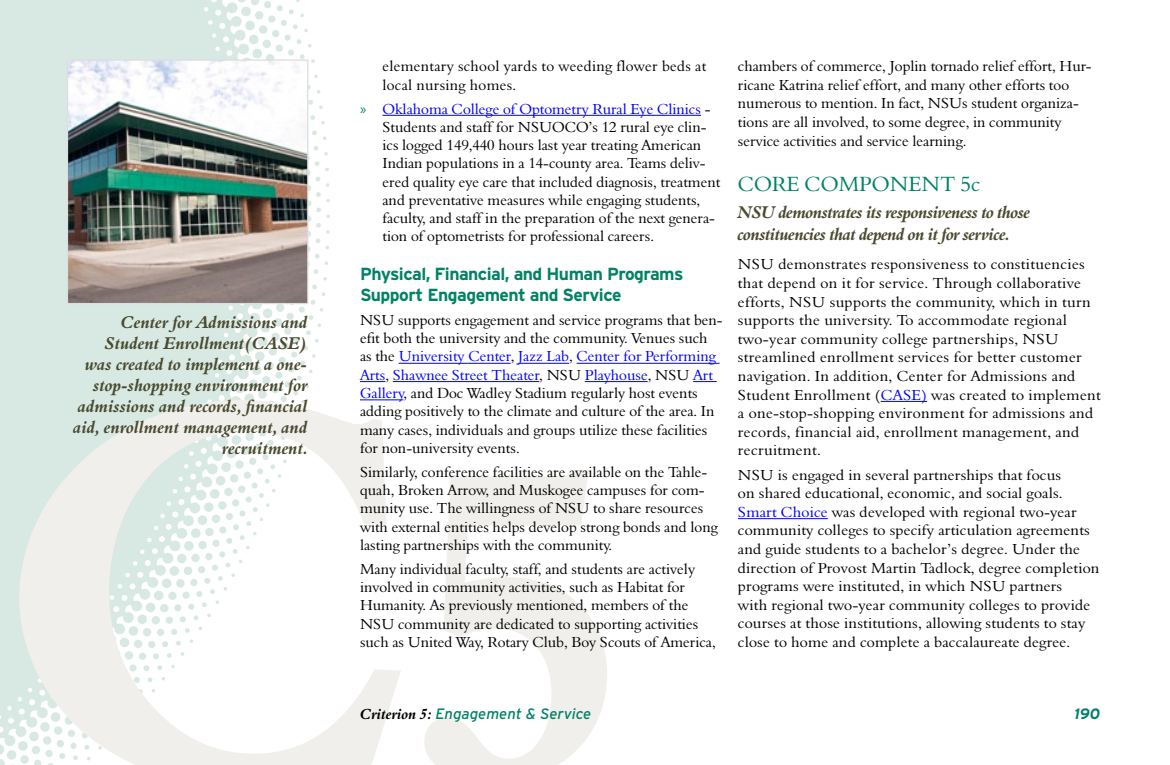
<style>
.page{position:relative;width:1170px;height:765px;background:#fff}
.page>*{position:absolute;margin:0;border:0;box-sizing:border-box;transform-origin:0 0}
.Core_Component_1{font:21.25px "Aldine 401 BT Roman A";color:#008265}
.Cutline1{font:17.5px/21px "Aldine 401 BT Bold Italic A";color:#4a4a30;text-align:right}
.Core_Component_Defin{font:17.5px/21.6px "Aldine 401 BT Bold Italic A";letter-spacing:-.03em;color:#4a4a30}
.Body_Header{font:700 17.5px/21.2px "Interstate";letter-spacing:-.03em;color:#008265}
.Body{font:15px/18.2px "Aldine 401 BT Roman A";color:#000}
.Body-2{font:15px/18.6px "Aldine 401 BT Roman A";letter-spacing:.02em;color:#000}
.Bulletted_List{font:15px/18.2px "Aldine 401 BT Roman A";color:#000}
.Bulletted_List-2{font:15px/18.2px "Aldine 401 BT Roman A";letter-spacing:.02em;color:#000}
.t1{font:italic 15px "Interstate";color:#008265}
.t2{font:italic 700 15px "Interstate";color:#008265}
.s1{font-family:"Myriad Pro";color:#008265}
.s2{color:#00f}
.s3{font-family:"Aldine 401 BT Bold Italic A";font-style:normal;color:#000}
</style>
<div class="page">
<svg style="left:0;top:0;width:330px;height:765px;fill:#d8e9e4"></svg>
<svg style="left:19px;top:400px;width:588px;height:365px"></svg>
<hr style="left:382px;top:115px;width:319px;height:1px;background:#00f">
<hr style="left:399px;top:363px;width:112px;height:1px;background:#00f">
<hr style="left:518px;top:363px;width:51px;height:1px;background:#00f">
<hr style="left:577px;top:363px;width:143px;height:1px;background:#00f">
<svg style="left:360px;top:381px;width:25px;height:1px"></svg>
<hr style="left:393px;top:381px;width:146px;height:1px;background:#00f">
<hr style="left:585px;top:381px;width:63px;height:1px;background:#00f">
<svg style="left:693px;top:381px;width:24px;height:1px"></svg>
<hr style="left:360px;top:399px;width:43px;height:1px;background:#00f">
<hr style="left:881px;top:401px;width:46px;height:1px;background:#00f">
<hr style="left:738px;top:518px;width:90px;height:1px;background:#00f">
<img style="left:69px;top:61px;width:237px;height:241px">
<div style="left:67px;top:59px;width:241px;height:245px;border:1px solid #dcddde"></div>
<p class="Cutline1" style="left:73px;top:312px;width:236px">Center for Admissions and<br>Student Enrollment(CASE)<br>was created to implement a one&shy;stop-shopping environment for admissions and records, financial aid, enrollment management, and recruitment.</p>
<p class="Bulletted_List-2" style="left:382px;top:57px;width:325px">elementary school yards to weeding flower beds at local nursing homes.</p>
<p class="Bulletted_List" style="left:382px;top:99px;width:339px;text-indent:-22px"><span class="s1">»</span> <span class="s2">Oklahoma College of Optometry Rural Eye Clinics</span> - Students and staff for NSUOCO’s 12 rural eye clin&shy;ics logged 149,440 hours last year treating American Indian populations in a 14-county area. Teams deliv&shy;ered quality eye care that included diagnosis, treatment and preventative measures while engaging students, faculty, and staff in the preparation of the next genera&shy;tion of optometrists for professional careers.</p>
<p class="Body_Header" style="left:360px;top:263px;width:325px">Physical, Financial, and Human Programs<br>Support Engagement and Service</p>
<p class="Body" style="left:360px;top:311px;width:364px">NSU supports engagement and service programs that ben&shy;efit both the university and the community. Venues such as the <span class="s2">University Center</span>, <span class="s2">Jazz Lab</span>, <span class="s2">Center for Performing Arts</span>, <span class="s2">Shawnee Street Theater</span>, NSU <span class="s2">Playhouse</span>, NSU <span class="s2">Art Gallery</span>, and Doc Wadley Stadium regularly host events adding positively to the climate and culture of the area. In many cases, individuals and groups utilize these facilities for non-university events.</p>
<p class="Body" style="left:360px;top:462px;width:359px">Similarly, conference facilities are available on the Tahle&shy;quah, Broken Arrow, and Muskogee campuses for com&shy;munity use. The willingness of NSU to share resources with external entities helps develop strong bonds and long lasting partnerships with the community.</p>
<p class="Body" style="left:360px;top:560px;width:357px">Many individual faculty, staff, and students are actively involved in community activities, such as Habitat for Humanity. As previously mentioned, members of the NSU community are dedicated to supporting activities such as United Way, Rotary Club, Boy Scouts of America,</p>
<p class="Body" style="left:738px;top:57px;width:355px;line-height:18.6px">chambers of commerce, Joplin tornado relief effort, Hur&shy;ricane Katrina relief effort, and many other efforts too numerous to mention. In fact, NSUs student organiza&shy;tions are all involved, to some degree, in community service activities and service learning.</p>
<p class="Core_Component_1" style="left:738px;top:171px;width:244px">CORE COMPONENT 5c</p>
<p class="Core_Component_Defin" style="left:738px;top:201px;width:294px">NSU demonstrates its responsiveness to those constituencies that depend on it for service.</p>
<p class="Body-2" style="left:738px;top:255px;width:364px">NSU demonstrates responsiveness to constituencies that depend on it for service. Through collaborative efforts, NSU supports the community, which in turn supports the university. To accommodate regional two-year community college partnerships, NSU streamlined enrollment services for better customer navigation. In addition, Center for Admissions and Student Enrollment (<span class="s2">CASE)</span> was created to implement a one-stop-shopping environment for admissions and records, financial aid, enrollment management, and recruitment.</p>
<p class="Body" style="left:738px;top:465px;width:363px;line-height:18.6px">NSU is engaged in several partnerships that focus<br>on shared educational, economic, and social goals.<br><span class="s2">Smart Choice</span> was developed with regional two-year community colleges to specify articulation agreements and guide students to a bachelor’s degree. Under the direction of Provost Martin Tadlock, degree completion programs were instituted, in which NSU partners<br>with regional two-year community colleges to provide courses at those institutions, allowing students to stay close to home and complete a baccalaureate degree.</p>
<p class="t1" style="left:360px;top:704px;width:233px"><span class="s3">Criterion 5:</span> Engagement &amp; Service</p>
<p class="t2" style="left:1074px;top:704px;width:27px">190</p>
</div>
